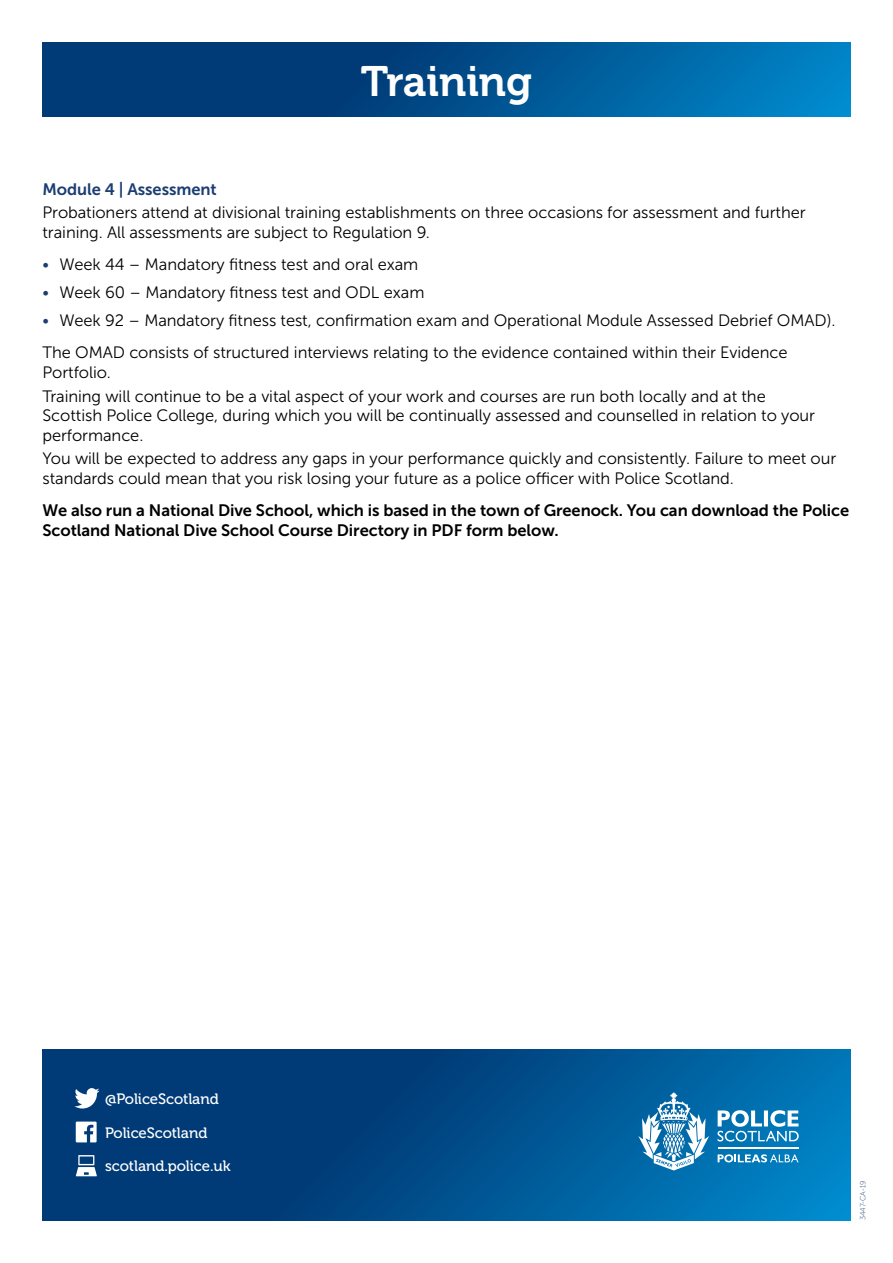
<style>
.page{position:relative;width:893px;height:1263px;background:#fff}
.page>*{position:absolute;margin:0;border:0;box-sizing:border-box;transform-origin:0 0}
.t1{font:42.3px "Museo 700";color:#fff}
.t2{font:16.5px/19.5px "Museo Sans 300";letter-spacing:-.005em;color:#000}
.t3{font:16.5px/19.5px "Museo Sans 700";letter-spacing:-.005em;color:#000}
.t4{font:16.5px "Museo Sans 700";letter-spacing:-.005em;color:#1b3d71}
.t5{font:15px "Museo 500";letter-spacing:-.005em;color:#fff}
.t6{font:7.5px "Museo Sans 100";color:#1b3d71}
.s1{color:#1b3d71}
</style>
<div class="page">
<svg style="left:43px;top:43px;width:807px;height:74px;background:#00528f"></svg>
<svg style="left:43px;top:1049px;width:807px;height:171px;background:#004f8c"></svg>
<svg style="left:74px;top:1088px;width:26px;height:20px"></svg>
<svg style="left:76px;top:1121px;width:21px;height:21px"></svg>
<svg style="left:76px;top:1155px;width:21px;height:21px"></svg>
<svg style="left:638px;top:1092px;width:71px;height:78px"></svg>
<svg style="left:717px;top:1110px;width:82px;height:31px"></svg>
<svg style="left:718px;top:1154px;width:80px;height:8px"></svg>
<hr style="left:718px;top:1147px;width:80px;height:1px;background:#fff">
<h1 class="t1" style="left:361px;top:57px;width:173px">Training</h1>
<p class="t4" style="left:43px;top:180px;width:176px">Module 4 | Assessment</p>
<p class="t2" style="left:43px;top:203px;width:765px">Probationers attend at divisional training establishments on three occasions for assessment and further training. All assessments are subject to Regulation 9.</p>
<p class="t2" style="left:43px;top:255px;width:377px"><span class="s1">•</span> Week 44 – Mandatory fitness test and oral exam</p>
<p class="t2" style="left:43px;top:283px;width:383px"><span class="s1">•</span> Week 60 – Mandatory fitness test and ODL exam</p>
<p class="t2" style="left:43px;top:304px;width:794px;line-height:32.2px"><span class="s1">•</span> Week 92 – Mandatory fitness test, confirmation exam and Operational Module Assessed Debrief OMAD).<br>The OMAD consists of structured interviews relating to the evidence contained within their Evidence</p>
<p class="t2" style="left:43px;top:360px;width:725px;line-height:23.7px">Portfolio.<br>Training will continue to be a vital aspect of your work and courses are run both locally and at the</p>
<p class="t2" style="left:43px;top:406px;width:774px">Scottish Police College, during which you will be continually assessed and counselled in relation to your performance.</p>
<p class="t2" style="left:43px;top:449px;width:795px">You will be expected to address any gaps in your performance quickly and consistently. Failure to meet our standards could mean that you risk losing your future as a police officer with Police Scotland.</p>
<p class="t3" style="left:43px;top:501px;width:808px">We also run a National Dive School, which is based in the town of Greenock. You can download the Police<br>Scotland National Dive School Course Directory in PDF form below.</p>
<p class="t5" style="left:105px;top:1090px;width:115px">@PoliceScotland</p>
<p class="t5" style="left:105px;top:1124px;width:104px">PoliceScotland</p>
<p class="t5" style="left:105px;top:1158px;width:127px">scotland.police.uk</p>
<p class="t6" style="left:859px;top:1220px;width:41px;rotate:-90deg">3447-CA-19</p>
</div>
